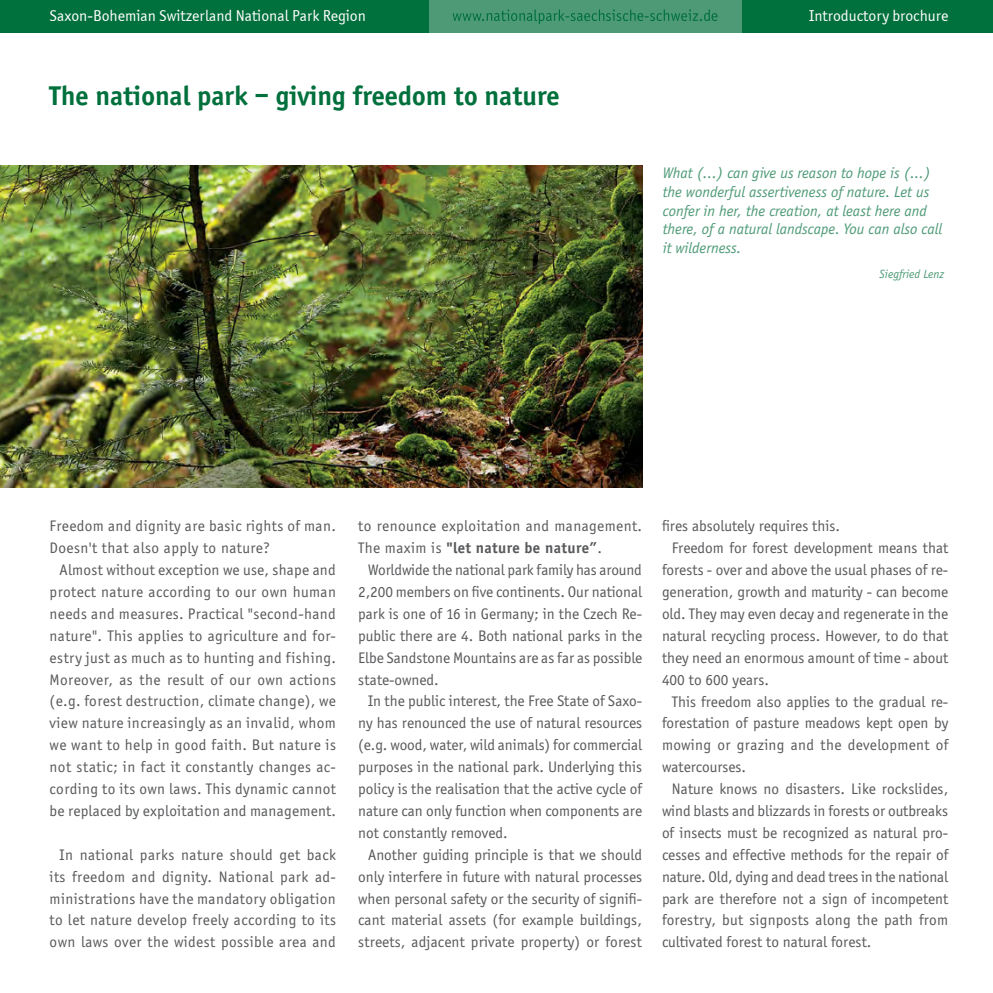
<style>
.page{position:relative;width:993px;height:993px;background:#fff}
.page>*{position:absolute;margin:0;border:0;box-sizing:border-box;transform-origin:0 0}
.t1{font:700 28px "Officina Sans CEEF";color:#00703c}
.t2{font:15.75px/21.9px "Officina Sans CEEF";color:#58595b;text-align:justify}
.t3{font:italic 15.75px/18.9px "Officina Sans CEEF";color:#4e9a77}
.t4{font:15.75px/21.9px "Officina Sans CEEF";letter-spacing:.025em;color:#58595b}
.t5{font:15.75px "Officina Sans OSITCTT Book";color:#fff}
.t6{font:italic 12.25px "Officina Sans CEEF";color:#4e9a77}
.s1{font-weight:700}
</style>
<div class="page">
<div style="left:0;top:0;width:992px;height:33px;background:#00703c"></div>
<div style="left:428px;top:0;width:313px;height:33px;background:#4e9a77"></div>
<svg style="left:452px;top:9px;width:265px;height:15px"></svg>
<img style="left:0;top:165px;width:642px;height:322px">
<p class="t5" style="left:50px;top:7px;width:318px">Saxon-Bohemian Switzerland National Park Region</p>
<p class="t5" style="left:808px;top:7px;width:141px">Introductory brochure</p>
<h1 class="t1" style="left:50px;top:79px;width:511px">The national park – giving freedom to nature</h1>
<p class="t3" style="left:662px;top:163px;width:281px">What (...) can give us reason to hope is (...) the wonderful assertiveness of nature. Let us confer in her, the creation, at least here and there, of a natural landscape. You can also call it wilderness.</p>
<p class="t6" style="left:879px;top:267px;width:66px">Siegfried Lenz</p>
<p class="t4" style="left:50px;top:515px;width:288px">Freedom and dignity are basic rights of man.<br>Doesn't that also apply to nature?</p>
<p class="t2" style="left:50px;top:559px;width:288px;text-indent:10px">Almost without exception we use, shape and protect nature according to our own human needs and measures. Practical "second-hand nature". This applies to agriculture and for&shy;estry just as much as to hunting and fishing.<br>Moreover, as the result of our own actions (e.g. forest destruction, climate change), we view nature increasingly as an invalid, whom we want to help in good faith. But nature is not static; in fact it constantly changes ac&shy;cording to its own laws. This dynamic cannot be replaced by exploitation and management.</p>
<p class="t2" style="left:50px;top:843px;width:288px;text-indent:10px">In national parks nature should get back its freedom and dignity. National park ad&shy;ministrations have the mandatory obligation to let nature develop freely according to its own laws over the widest possible area and</p>
<p class="t4" style="left:358px;top:515px;width:285px">to renounce exploitation and management.<br>The maxim is <span class="s1">"let nature be nature”</span>.</p>
<p class="t2" style="left:358px;top:559px;width:285px;text-indent:10px">Worldwide the national park family has around 2,200 members on five continents. Our national park is one of 16 in Germany; in the Czech Re&shy;public there are 4. Both national parks in the Elbe Sandstone Mountains are as far as possible state-owned.</p>
<p class="t2" style="left:358px;top:690px;width:285px;text-indent:10px">In the public interest, the Free State of Saxo&shy;ny has renounced the use of natural resources (e.g. wood, water, wild animals) for commercial purposes in the national park. Underlying this policy is the realisation that the active cycle of nature can only function when components are not constantly removed.</p>
<p class="t2" style="left:358px;top:843px;width:285px;text-indent:10px">Another guiding principle is that we should only interfere in future with natural processes when personal safety or the security of signifi&shy;cant material assets (for example buildings, streets, adjacent private property) or forest</p>
<p class="t2" style="left:661px;top:515px;width:179px">fires absolutely requires this.</p>
<p class="t2" style="left:671px;top:537px;width:278px">Freedom for forest development means that</p>
<p class="t2" style="left:661px;top:559px;width:288px">forests - over and above the usual phases of re-</p>
<p class="t2" style="left:661px;top:581px;width:288px">generation, growth and maturity - can become</p>
<p class="t2" style="left:661px;top:602px;width:288px">old. They may even decay and regenerate in the</p>
<p class="t2" style="left:661px;top:624px;width:288px">natural recycling process. However, to do that</p>
<p class="t2" style="left:661px;top:646px;width:288px">they need an enormous amount of time - about</p>
<p class="t2" style="left:661px;top:668px;width:108px">400 to 600 years.</p>
<p class="t2" style="left:671px;top:690px;width:278px">This freedom also applies to the gradual re-</p>
<p class="t2" style="left:661px;top:712px;width:288px">forestation of pasture meadows kept open by</p>
<p class="t2" style="left:661px;top:734px;width:288px">mowing or grazing and the development of</p>
<p class="t2" style="left:661px;top:756px;width:85px">watercourses.</p>
<p class="t2" style="left:671px;top:777px;width:278px">Nature knows no disasters. Like rockslides,</p>
<p class="t2" style="left:661px;top:799px;width:287px">wind blasts and blizzards in forests or outbreaks</p>
<p class="t2" style="left:661px;top:821px;width:288px">of insects must be recognized as natural pro-</p>
<p class="t2" style="left:661px;top:843px;width:288px">cesses and effective methods for the repair of</p>
<p class="t2" style="left:661px;top:865px;width:287px">nature. Old, dying and dead trees in the national</p>
<p class="t2" style="left:661px;top:887px;width:288px">park are therefore not a sign of incompetent</p>
<p class="t2" style="left:661px;top:909px;width:288px">forestry, but signposts along the path from</p>
<p class="t2" style="left:661px;top:931px;width:211px">cultivated forest to natural forest.</p>
</div>
